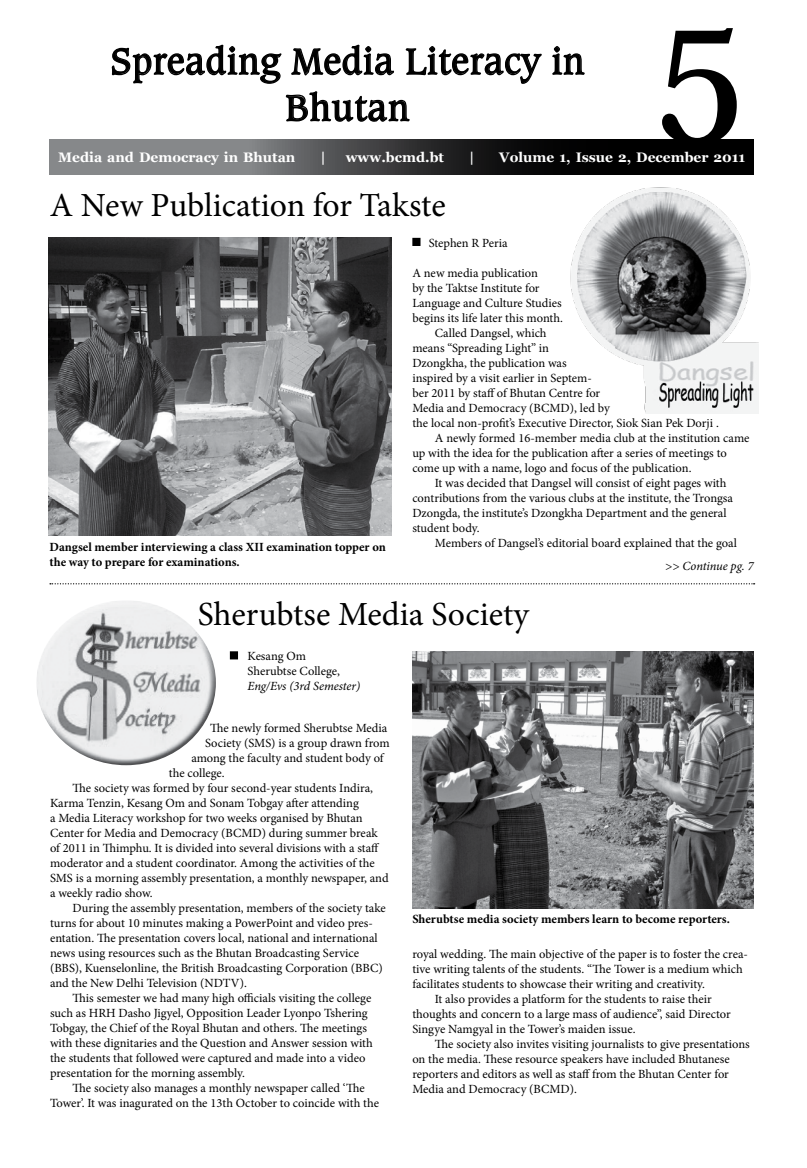
<style>
.page{position:relative;width:807px;height:1168px;background:#fff}
.page>*{position:absolute;margin:0;border:0;box-sizing:border-box;transform-origin:0 0}
.t1{font:700 153.62px "Koz Min Pro";color:#000}
.t2{font:38.75px/46.5px "Caxton BT";color:#000;text-align:center}
.t3{font:33.75px "Minion Pro";color:#000}
.t4{font:700 13.75px "Georgia";color:#fff}
.t5{font:12.5px/15px "Minion Pro";color:#000}
.t6{font:700 12.5px/15px "Minion Pro";color:#000}
.t7{font:italic 12.5px "Minion Pro";letter-spacing:-.01em;color:#000}
</style>
<div class="page">
<svg style="left:552px;top:46px;width:33px;height:29px"></svg>
<svg style="left:111px;top:44px;width:431px;height:78px"></svg>
<img style="left:37px;top:601px;width:179px;height:164px">
<img style="left:412px;top:651px;width:341px;height:257px">
<svg style="left:50px;top:140px;width:703px;height:35px;background:#3e3f40"></svg>
<img style="left:48px;top:238px;width:343px;height:297px">
<svg style="left:50px;top:583px;width:704px;height:1px"></svg>
<div style="left:413px;top:238px;width:7px;height:7px;background:#000"></div>
<div style="left:412px;top:238px;width:8px;height:8px;border:1px solid #000"></div>
<div style="left:230px;top:652px;width:7px;height:7px;background:#000"></div>
<div style="left:230px;top:651px;width:8px;height:8px;border:1px solid #000"></div>
<img style="left:570px;top:187px;width:188px;height:226px">
<h2 class="t2" style="left:110px;top:37px;width:476px">Spreading Media Literacy in<br>Bhutan</h2>
<h1 class="t1" style="left:651px;top:-26px;width:98px">5</h1>
<p class="t4" style="left:58px;top:150px;width:239px">Media and Democracy in Bhutan</p>
<p class="t4" style="left:320px;top:150px;width:7px">|</p>
<p class="t4" style="left:345px;top:150px;width:100px">www.bcmd.bt</p>
<p class="t4" style="left:469px;top:150px;width:7px">|</p>
<p class="t4" style="left:499px;top:150px;width:247px">Volume 1, Issue 2, December 2011</p>
<h3 class="t3" style="left:50px;top:182px;width:397px">A New Publication for Takste</h3>
<p class="t5" style="left:428px;top:235px;width:81px">Stephen R Peria</p>
<p class="t6" style="left:50px;top:539px;width:338px">Dangsel member interviewing a class XII examination topper on the way to prepare for examinations.</p>
<p class="t5" style="left:412px;top:266px;width:127px">A new media publication</p>
<p class="t5" style="left:412px;top:281px;width:129px">by the Taktse Institute for</p>
<p class="t5" style="left:412px;top:296px;width:151px">Language and Culture Studies</p>
<p class="t5" style="left:412px;top:311px;width:152px">begins its life later this month.</p>
<p class="t5" style="left:435px;top:326px;width:113px">Called Dangsel, which</p>
<p class="t5" style="left:412px;top:341px;width:138px">means “Spreading Light” in</p>
<p class="t5" style="left:412px;top:356px;width:156px">Dzongkha, the publication was</p>
<p class="t5" style="left:412px;top:371px;width:181px">inspired by a visit earlier in Septem-</p>
<p class="t5" style="left:412px;top:386px;width:189px">ber 2011 by staff of Bhutan Centre for</p>
<p class="t5" style="left:412px;top:401px;width:199px">Media and Democracy (BCMD), led by</p>
<p class="t5" style="left:412px;top:416px;width:308px">the local non-profit’s Executive Director, Siok Sian Pek Dorji .</p>
<p class="t5" style="left:435px;top:431px;width:316px">A newly formed 16-member media club at the institution came</p>
<p class="t5" style="left:412px;top:446px;width:316px">up with the idea for the publication after a series of meetings to</p>
<p class="t5" style="left:412px;top:461px;width:281px">come up with a name, logo and focus of the publication.</p>
<p class="t5" style="left:435px;top:476px;width:293px">It was decided that Dangsel will consist of eight pages with</p>
<p class="t5" style="left:412px;top:491px;width:322px">contributions from the various clubs at the institute, the Trongsa</p>
<p class="t5" style="left:412px;top:506px;width:316px">Dzongda, the institute’s Dzongkha Department and the general</p>
<p class="t5" style="left:412px;top:521px;width:69px">student body.</p>
<p class="t5" style="left:435px;top:536px;width:303px">Members of Dangsel’s editorial board explained that the goal</p>
<p class="t7" style="left:664px;top:557px;width:90px">&gt;&gt; Continue pg. 7</p>
<h3 class="t3" style="left:198px;top:591px;width:333px">Sherubtse Media Society</h3>
<p class="t5" style="left:247px;top:649px;width:94px">Kesang Om<br>Sherubtse College,</p>
<p class="t7" style="left:247px;top:678px;width:114px">Eng/Evs (3rd Semester)</p>
<p class="t5" style="left:210px;top:721px;width:179px">The newly formed Sherubtse Media</p>
<p class="t5" style="left:205px;top:736px;width:186px">Society (SMS) is a group drawn from</p>
<p class="t5" style="left:191px;top:751px;width:194px">among the faculty and student body of</p>
<p class="t5" style="left:169px;top:766px;width:57px">the college.</p>
<p class="t5" style="left:72px;top:781px;width:302px">The society was formed by four second-year students Indira,</p>
<p class="t5" style="left:50px;top:796px;width:310px">Karma Tenzin, Kesang Om and Sonam Tobgay after attending</p>
<p class="t5" style="left:50px;top:811px;width:314px">a Media Literacy workshop for two weeks organised by Bhutan</p>
<p class="t5" style="left:50px;top:826px;width:329px">Center for Media and Democracy (BCMD) during summer break</p>
<p class="t5" style="left:50px;top:841px;width:331px">of 2011 in Thimphu. It is divided into several divisions with a staff</p>
<p class="t5" style="left:50px;top:856px;width:326px">moderator and a student coordinator. Among the activities of the</p>
<p class="t5" style="left:50px;top:871px;width:340px">SMS is a morning assembly presentation, a monthly newspaper, and</p>
<p class="t5" style="left:50px;top:886px;width:104px">a weekly radio show.</p>
<p class="t5" style="left:72px;top:901px;width:315px">During the assembly presentation, members of the society take</p>
<p class="t5" style="left:50px;top:916px;width:324px">turns for about 10 minutes making a PowerPoint and video pres-</p>
<p class="t5" style="left:50px;top:931px;width:329px">entation. The presentation covers local, national and international</p>
<p class="t5" style="left:50px;top:946px;width:310px">news using resources such as the Bhutan Broadcasting Service</p>
<p class="t5" style="left:50px;top:961px;width:334px">(BBS), Kuenselonline, the British Broadcasting Corporation (BBC)</p>
<p class="t5" style="left:50px;top:976px;width:198px">and the New Delhi Television (NDTV).</p>
<p class="t5" style="left:72px;top:991px;width:300px">This semester we had many high officials visiting the college</p>
<p class="t5" style="left:50px;top:1006px;width:319px">such as HRH Dasho Jigyel, Opposition Leader Lyonpo Tshering</p>
<p class="t5" style="left:50px;top:1021px;width:318px">Tobgay, the Chief of the Royal Bhutan and others. The meetings</p>
<p class="t5" style="left:50px;top:1036px;width:324px">with these dignitaries and the Question and Answer session with</p>
<p class="t5" style="left:50px;top:1051px;width:317px">the students that followed were captured and made into a video</p>
<p class="t5" style="left:50px;top:1066px;width:196px">presentation for the morning assembly.</p>
<p class="t5" style="left:72px;top:1081px;width:293px">The society also manages a monthly newspaper called ‘The</p>
<p class="t5" style="left:50px;top:1096px;width:330px">Tower’. It was inagurated on the 13th October to coincide with the</p>
<p class="t6" style="left:412px;top:911px;width:319px">Sherubtse media society members learn to become reporters.</p>
<p class="t5" style="left:412px;top:946px;width:337px">royal wedding. The main objective of the paper is to foster the crea-</p>
<p class="t5" style="left:412px;top:961px;width:332px">tive writing talents of the students. “The Tower is a medium which</p>
<p class="t5" style="left:412px;top:976px;width:294px">facilitates students to showcase their writing and creativity.</p>
<p class="t5" style="left:435px;top:991px;width:278px">It also provides a platform for the students to raise their</p>
<p class="t5" style="left:412px;top:1006px;width:320px">thoughts and concern to a large mass of audience”, said Director</p>
<p class="t5" style="left:412px;top:1021px;width:225px">Singye Namgyal in the Tower’s maiden issue.</p>
<p class="t5" style="left:435px;top:1036px;width:316px">The society also invites visiting journalists to give presentations</p>
<p class="t5" style="left:412px;top:1051px;width:319px">on the media. These resource speakers have included Bhutanese</p>
<p class="t5" style="left:412px;top:1066px;width:318px">reporters and editors as well as staff from the Bhutan Center for</p>
<p class="t5" style="left:412px;top:1081px;width:166px">Media and Democracy (BCMD).</p>
</div>
